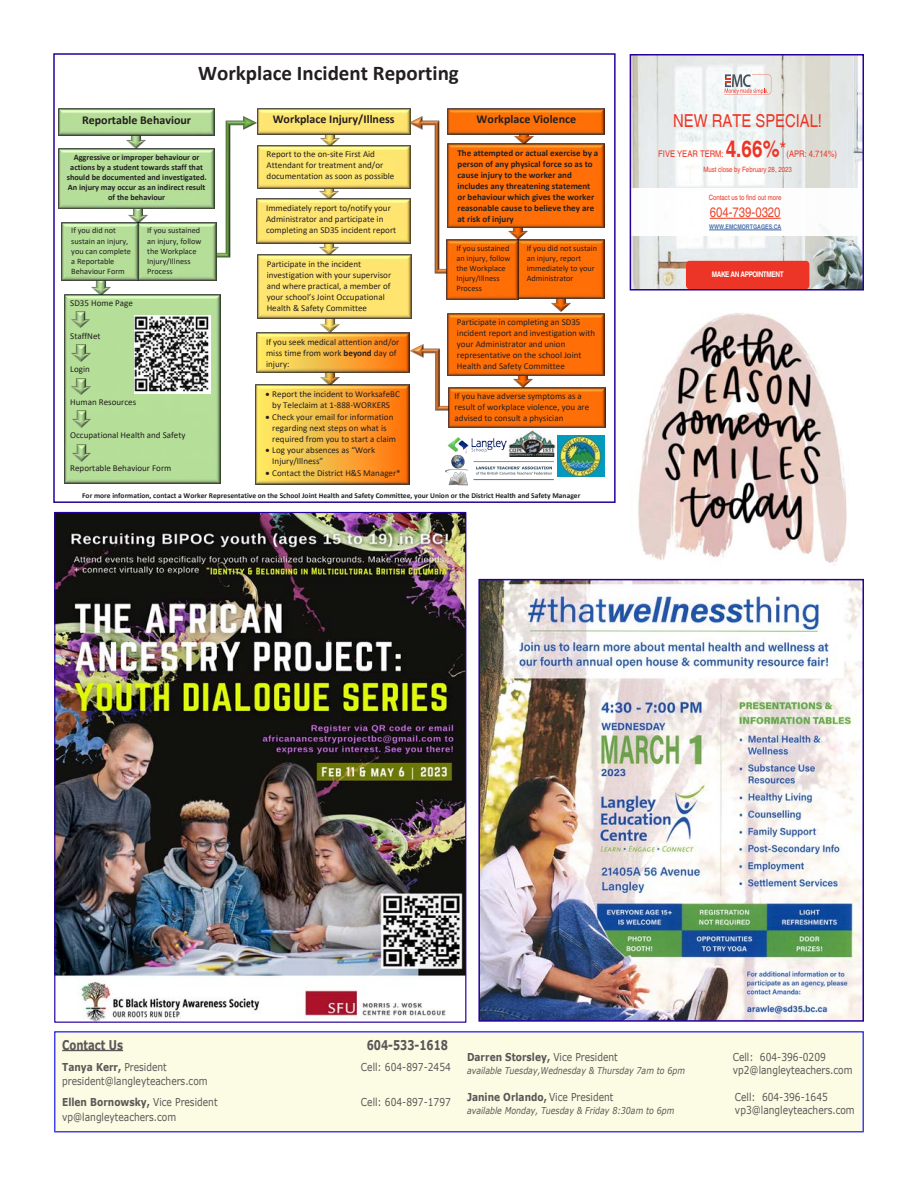
<style>
.page{position:relative;width:918px;height:1188px;background:#fff}
.page>*{position:absolute;margin:0;border:0;box-sizing:border-box;transform-origin:0 0}
.t1{font:700 22.8px "Helvetica";color:#ec3526;scale:.83 1}
.t2{font:700 21px "Calibri";color:#231f20}
.t3{font:17.85px "Helvetica";color:#ec3526;scale:.83 1}
.t4{font:13.65px "Helvetica";color:#ed452b;scale:.83 1}
.t5{font:700 13.5px "Verdana";color:#231f20;scale:.75 1}
.t6{font:700 12px "Calibri";color:#231f20}
.t7{font:10.95px/21.5px "Verdana";color:#231f20;scale:.83 1}
.t8{font:700 10.95px "Verdana";color:#231f20;scale:.83 1}
.t9{font:italic 9.45px "Verdana";color:#231f20;scale:.83 1}
.t10{font:9.15px "Helvetica";color:#ec3526;scale:.83 1}
.t11{font:9px/10.9px "Calibri";color:#231f20}
.t12{font:700 9px/10.9px "Calibri";color:#231f20}
.t13{font:8.25px/10.1px "Calibri";color:#231f20}
.t14{font:700 8.25px/10.1px "Calibri";letter-spacing:-.005em;color:#231f20;text-align:center}
.t15{font:700 7.8px "Helvetica";letter-spacing:-.06em;color:#fff;scale:.83 1}
.t16{font:700 7.5px "Calibri";color:#231f20}
.t17{font:7.35px "Helvetica";color:#ec3526;scale:.83 1}
.t18{font:700 6.45px "Helvetica";color:#4d72ac;scale:.83 1}
.s1{font-weight:700}
.s2{font-weight:400;font-size:21.45px}
.s3{font-weight:400}
</style>
<div class="page">
<img style="left:638px;top:313px;width:209px;height:253px">
<div style="left:55px;top:1032px;width:808px;height:100px;background:#fcfce4"></div>
<hr style="left:62px;top:1050px;width:61px;height:1px;background:#231f20">
<img style="left:56px;top:514px;width:408px;height:507px">
<img style="left:481px;top:582px;width:380px;height:437px">
<div style="left:478px;top:579px;width:386px;height:443px;border:2px solid #27009c"></div>
<img style="left:321px;top:372px;width:18px;height:13px">
<img style="left:396px;top:344px;width:83px;height:78px">
<img style="left:395px;top:109px;width:84px;height:175px">
<img style="left:320px;top:318px;width:19px;height:14px">
<img style="left:551px;top:299px;width:19px;height:13px">
<img style="left:508px;top:227px;width:19px;height:12px">
<img style="left:320px;top:244px;width:18px;height:11px">
<img style="left:320px;top:189px;width:18px;height:10px">
<img style="left:321px;top:135px;width:18px;height:10px">
<img style="left:257px;top:108px;width:153px;height:27px">
<img style="left:270px;top:145px;width:140px;height:44px">
<img style="left:270px;top:199px;width:140px;height:45px">
<img style="left:257px;top:255px;width:154px;height:63px">
<img style="left:256px;top:385px;width:153px;height:100px">
<img style="left:186px;top:110px;width:84px;height:158px">
<img style="left:91px;top:281px;width:19px;height:13px">
<img style="left:129px;top:209px;width:18px;height:13px">
<img style="left:127px;top:135px;width:18px;height:13px">
<img style="left:58px;top:109px;width:157px;height:26px">
<img style="left:58px;top:148px;width:157px;height:61px">
<img style="left:62px;top:222px;width:154px;height:59px">
<img style="left:64px;top:294px;width:157px;height:190px">
<img style="left:71px;top:311px;width:19px;height:17px">
<img style="left:72px;top:344px;width:18px;height:17px">
<img style="left:72px;top:378px;width:18px;height:17px">
<img style="left:72px;top:444px;width:19px;height:17px">
<img style="left:72px;top:411px;width:19px;height:17px">
<img style="left:514px;top:375px;width:18px;height:12px">
<img style="left:514px;top:135px;width:19px;height:9px">
<img style="left:448px;top:108px;width:157px;height:27px">
<img style="left:448px;top:144px;width:157px;height:83px">
<img style="left:448px;top:387px;width:158px;height:40px">
<img style="left:447px;top:313px;width:158px;height:62px">
<img style="left:447px;top:239px;width:158px;height:60px">
<img style="left:256px;top:333px;width:154px;height:39px">
<img style="left:447px;top:437px;width:60px;height:17px">
<img style="left:445px;top:454px;width:109px;height:32px">
<img style="left:558px;top:436px;width:46px;height:41px">
<img style="left:134px;top:316px;width:77px;height:77px">
<img style="left:509px;top:431px;width:47px;height:26px">
<div style="left:53px;top:53px;width:563px;height:450px;border:2px solid #27009c"></div>
<img style="left:633px;top:57px;width:228px;height:231px">
<div style="left:686px;top:261px;width:123px;height:28px;background:#ec3526;border-radius:4px"></div>
<div style="left:632px;top:188px;width:231px;height:48px;background:#fff"></div>
<svg style="left:724px;top:74px;width:47px;height:20px"></svg>
<hr style="left:710px;top:218px;width:71px;height:1px;background:#ed452b">
<hr style="left:709px;top:230px;width:72px;height:1px;background:#4d72ac">
<div style="left:630px;top:54px;width:234px;height:237px;border:2px solid #27009c"></div>
<p class="t2" style="left:198px;top:58px;width:262px">Workplace Incident Reporting</p>
<p class="t6" style="left:82px;top:111px;width:111px">Reportable Behaviour</p>
<p class="t14" style="left:67px;top:152px;width:141px">Aggressive or improper behaviour or actions by a student towards staff that should be documented and investigated.<br>An injury may occur as an indirect result of the behaviour</p>
<p class="t13" style="left:147px;top:225px;width:56px">If you sustained an injury, follow the Workplace<br>Injury/Illness<br>Process</p>
<p class="t13" style="left:71px;top:225px;width:61px">If you did not sustain an injury, you can complete a Reportable<br>Behaviour Form</p>
<p class="t11" style="left:70px;top:298px;width:64px">SD35 Home Page</p>
<p class="t11" style="left:70px;top:331px;width:32px">StaffNet</p>
<p class="t11" style="left:70px;top:364px;width:21px">Login</p>
<p class="t11" style="left:70px;top:397px;width:68px">Human Resources</p>
<p class="t11" style="left:70px;top:430px;width:117px">Occupational Health and Safety</p>
<p class="t11" style="left:70px;top:463px;width:103px">Reportable Behaviour Form</p>
<p class="t6" style="left:273px;top:111px;width:123px">Workplace Injury/Illness</p>
<p class="t11" style="left:267px;top:149px;width:129px">Report to the on-site First Aid<br>Attendant for treatment and/or documentation as soon as possible</p>
<p class="t11" style="left:266px;top:202px;width:131px">Immediately report to/notify your<br>Administrator and participate in completing an SD35 incident report</p>
<p class="t11" style="left:267px;top:258px;width:126px">Participate in the incident investigation with your supervisor and where practical, a member of your school’s Joint Occupational<br>Health &amp; Safety Committee</p>
<p class="t11" style="left:266px;top:336px;width:135px">If you seek medical attention and/or miss time from work <span class="s1">beyond</span> day of injury:</p>
<p class="t11" style="left:266px;top:389px;width:136px;text-align:center">• Report the incident to WorksafeBC by Teleclaim at 1-888-WORKERS</p>
<p class="t11" style="left:272px;top:411px;width:125px;text-indent:-7px">• Check your email for information regarding next steps on what is required from you to start a claim</p>
<p class="t11" style="left:272px;top:444px;width:104px;text-indent:-7px">• Log your absences as “Work<br>Injury/Illness”</p>
<p class="t11" style="left:266px;top:467px;width:137px">• Contact the District H&amp;S Manager*</p>
<p class="t6" style="left:477px;top:111px;width:101px">Workplace Violence</p>
<p class="t12" style="left:457px;top:147px;width:142px">The attempted or actual exercise by a person of any physical force so as to cause injury to the worker and includes any threatening statement or behaviour which gives the worker reasonable cause to believe they are at risk of injury</p>
<p class="t13" style="left:456px;top:243px;width:56px">If you sustained an injury, follow the Workplace<br>Injury/Illness<br>Process</p>
<p class="t13" style="left:527px;top:243px;width:72px">If you did not sustain an injury, report immediately to your<br>Administrator</p>
<p class="t11" style="left:457px;top:317px;width:140px">Participate in completing an SD35 incident report and investigation with your Administrator and union representative on the school Joint Health and Safety Committee</p>
<p class="t11" style="left:455px;top:390px;width:136px">If you have adverse symptoms as a result of workplace violence, you are advised to consult a physician</p>
<p class="t16" style="left:82px;top:490px;width:500px">For more information, contact a Worker Representative on the School Joint Health and Safety Committee, your Union or the District Health and Safety Manager</p>
<p class="t3" style="left:673px;top:110px;width:181px">NEW RATE SPECIAL!</p>
<p class="t10" style="left:658px;top:148px;width:80px">FIVE YEAR TERM:</p>
<p class="t1" style="left:726px;top:135px;width:75px">4.66%<span class="s2">*</span></p>
<p class="t10" style="left:786px;top:148px;width:62px">(APR: 4.714%)</p>
<p class="t17" style="left:703px;top:165px;width:108px">Must close by February 28, 2023</p>
<p class="t17" style="left:709px;top:193px;width:89px">Contact us to find out more</p>
<p class="t4" style="left:710px;top:204px;width:87px">604-739-0320</p>
<p class="t18" style="left:709px;top:223px;width:89px">WWW.EMCMORTGAGES.CA</p>
<p class="t15" style="left:712px;top:270px;width:88px">MAKE AN APPOINTMENT</p>
<h3 class="t5" style="left:62px;top:1036px;width:83px">Contact Us</h3>
<h3 class="t5" style="left:367px;top:1036px;width:110px">604-533-1618</h3>
<p class="t8" style="left:62px;top:1060px;width:127px">Tanya Kerr, <span class="s3">President</span></p>
<p class="t7" style="left:361px;top:1057px;width:110px">Cell: 604-897-2454</p>
<p class="t7" style="left:62px;top:1070px;width:189px">president@langleyteachers.com<br><span class="s1">Ellen Bornowsky,</span> Vice President</p>
<p class="t7" style="left:361px;top:1092px;width:110px">Cell: 604-897-1797</p>
<p class="t7" style="left:62px;top:1106px;width:139px">vp@langleyteachers.com</p>
<p class="t8" style="left:467px;top:1050px;width:183px">Darren Storsley, <span class="s3">Vice President</span></p>
<p class="t7" style="left:733px;top:1046px;width:114px">Cell: 604-396-0209</p>
<p class="t9" style="left:467px;top:1065px;width:264px">available Tuesday,Wednesday &amp; Thursday 7am to 6pm</p>
<p class="t7" style="left:733px;top:1060px;width:146px">vp2@langleyteachers.com</p>
<p class="t8" style="left:467px;top:1090px;width:178px">Janine Orlando, <span class="s3">Vice President</span></p>
<p class="t7" style="left:735px;top:1086px;width:114px">Cell: 604-396-1645</p>
<p class="t9" style="left:467px;top:1105px;width:251px">available Monday, Tuesday &amp; Friday 8:30am to 6pm</p>
<p class="t7" style="left:735px;top:1100px;width:146px">vp3@langleyteachers.com</p>
</div>
